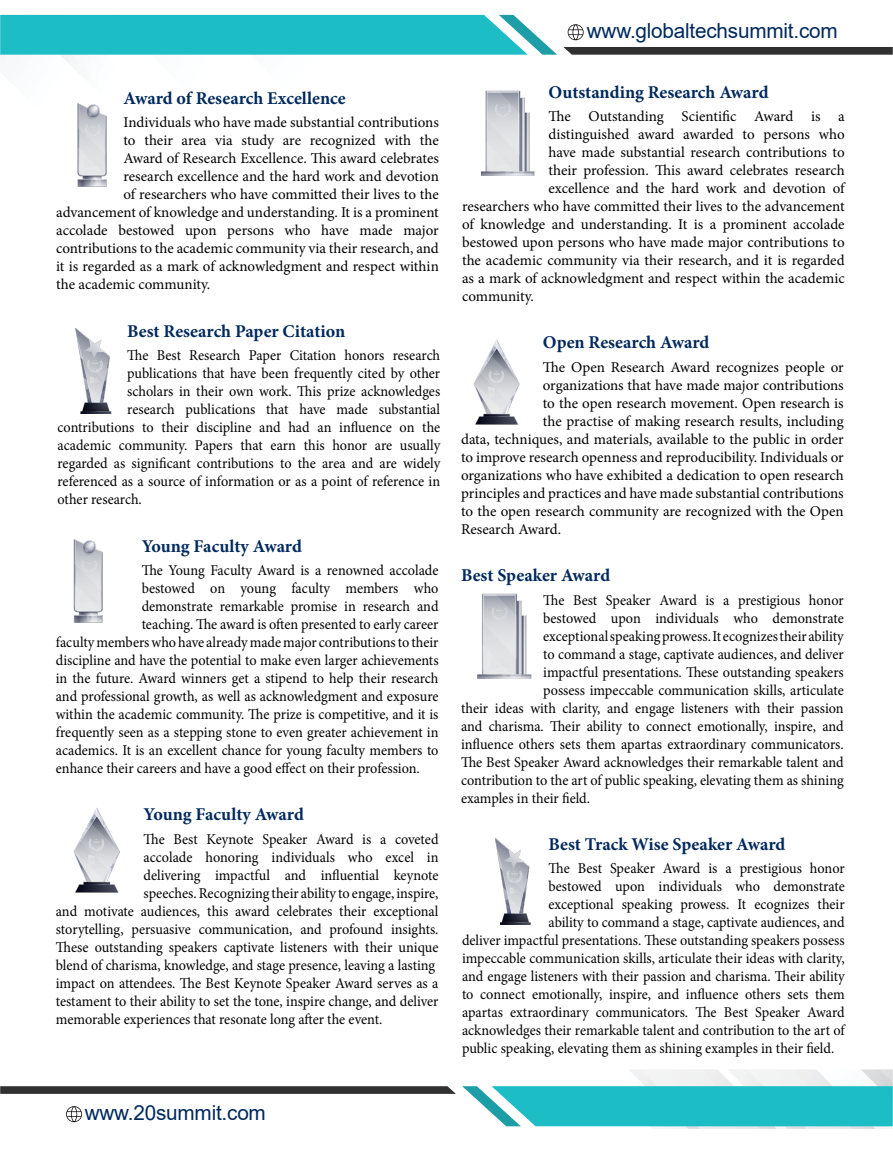
<style>
.page{position:relative;width:893px;height:1149px;background:#fff}
.page>*{position:absolute;margin:0;border:0;box-sizing:border-box;transform-origin:0 0}
.t1{font:20.7px "Arial";letter-spacing:-.01em;color:#00295d}
.t2{font:700 18px "Minion Pro";letter-spacing:-.005em;color:#00295d}
.t3{font:15px "Minion Pro";color:#000;scale:.95 1}
.t4{font:15px "Minion Pro";color:#000}
</style>
<div class="page">
<svg style="left:0;top:1086px;width:455px;height:7px;background:#393838"></svg>
<svg style="left:462px;top:1069px;width:431px;height:59px"></svg>
<svg style="left:563px;top:47px;width:330px;height:8px;background:#3d3c3c"></svg>
<svg style="left:0;top:15px;width:557px;height:50px"></svg>
<img style="left:568px;top:24px;width:16px;height:16px">
<img style="left:66px;top:1106px;width:16px;height:15px">
<img style="left:77px;top:103px;width:30px;height:84px">
<img style="left:75px;top:328px;width:37px;height:85px">
<img style="left:73px;top:539px;width:30px;height:84px">
<img style="left:73px;top:808px;width:47px;height:84px">
<img style="left:473px;top:340px;width:47px;height:84px">
<img style="left:481px;top:90px;width:54px;height:85px">
<img style="left:477px;top:593px;width:55px;height:85px">
<img style="left:494px;top:838px;width:37px;height:85px">
<p class="t2" style="left:123px;top:85px;width:224px">Award of Research Excellence</p>
<p class="t4" style="left:123px;top:112px;width:317px">Individuals who have made substantial contributions</p>
<p class="t4" style="left:123px;top:130px;width:317px">to their area via study are recognized with the</p>
<p class="t4" style="left:123px;top:148px;width:317px">Award of Research Excellence. This award celebrates</p>
<p class="t4" style="left:123px;top:166px;width:317px">research excellence and the hard work and devotion</p>
<p class="t4" style="left:123px;top:184px;width:317px">of researchers who have committed their lives to the</p>
<p class="t4" style="left:56px;top:202px;width:384px">advancement of knowledge and understanding. It is a prominent</p>
<p class="t4" style="left:56px;top:220px;width:384px">accolade bestowed upon persons who have made major</p>
<p class="t4" style="left:56px;top:238px;width:384px">contributions to the academic community via their research, and</p>
<p class="t4" style="left:56px;top:256px;width:384px">it is regarded as a mark of acknowledgment and respect within</p>
<p class="t4" style="left:56px;top:274px;width:156px">the academic community.</p>
<p class="t2" style="left:127px;top:318px;width:219px">Best Research Paper Citation</p>
<p class="t3" style="left:127px;top:345px;width:331px">The Best Research Paper Citation honors research</p>
<p class="t3" style="left:127px;top:363px;width:331px">publications that have been frequently cited by other</p>
<p class="t3" style="left:127px;top:381px;width:331px">scholars in their own work. This prize acknowledges</p>
<p class="t3" style="left:127px;top:399px;width:331px">research publications that have made substantial</p>
<p class="t3" style="left:58px;top:417px;width:404px">contributions to their discipline and had an influence on the</p>
<p class="t3" style="left:58px;top:435px;width:404px">academic community. Papers that earn this honor are usually</p>
<p class="t3" style="left:58px;top:453px;width:404px">regarded as significant contributions to the area and are widely</p>
<p class="t3" style="left:58px;top:471px;width:404px">referenced as a source of information or as a point of reference in</p>
<p class="t3" style="left:58px;top:489px;width:90px">other research.</p>
<p class="t2" style="left:142px;top:533px;width:162px">Young Faculty Award</p>
<p class="t3" style="left:142px;top:560px;width:314px">The Young Faculty Award is a renowned accolade</p>
<p class="t3" style="left:142px;top:578px;width:314px">bestowed on young faculty members who</p>
<p class="t3" style="left:142px;top:596px;width:314px">demonstrate remarkable promise in research and</p>
<p class="t3" style="left:142px;top:614px;width:314px">teaching. The award is often presented to early career</p>
<p class="t3" style="left:56px;top:632px;width:404px">faculty members who have already made major contributions to their</p>
<p class="t3" style="left:56px;top:650px;width:404px">discipline and have the potential to make even larger achievements</p>
<p class="t3" style="left:56px;top:668px;width:404px">in the future. Award winners get a stipend to help their research</p>
<p class="t3" style="left:56px;top:686px;width:404px">and professional growth, as well as acknowledgment and exposure</p>
<p class="t3" style="left:56px;top:704px;width:404px">within the academic community. The prize is competitive, and it is</p>
<p class="t3" style="left:56px;top:722px;width:404px">frequently seen as a stepping stone to even greater achievement in</p>
<p class="t3" style="left:56px;top:740px;width:404px">academics. It is an excellent chance for young faculty members to</p>
<p class="t3" style="left:56px;top:758px;width:385px">enhance their careers and have a good effect on their profession.</p>
<p class="t2" style="left:144px;top:801px;width:162px">Young Faculty Award</p>
<p class="t3" style="left:144px;top:828px;width:312px">The Best Keynote Speaker Award is a coveted</p>
<p class="t3" style="left:144px;top:846px;width:312px">accolade honoring individuals who excel in</p>
<p class="t3" style="left:144px;top:864px;width:312px">delivering impactful and influential keynote</p>
<p class="t3" style="left:144px;top:882px;width:312px">speeches. Recognizing their ability to engage, inspire,</p>
<p class="t3" style="left:56px;top:900px;width:404px">and motivate audiences, this award celebrates their exceptional</p>
<p class="t3" style="left:56px;top:918px;width:404px">storytelling, persuasive communication, and profound insights.</p>
<p class="t3" style="left:56px;top:936px;width:404px">These outstanding speakers captivate listeners with their unique</p>
<p class="t3" style="left:56px;top:954px;width:401px">blend of charisma, knowledge, and stage presence, leaving a lasting</p>
<p class="t3" style="left:56px;top:972px;width:404px">impact on attendees. The Best Keynote Speaker Award serves as a</p>
<p class="t3" style="left:56px;top:990px;width:404px">testament to their ability to set the tone, inspire change, and deliver</p>
<p class="t3" style="left:56px;top:1008px;width:345px">memorable experiences that resonate long after the event.</p>
<h1 class="t1" style="left:85px;top:1098px;width:183px">www.20summit.com</h1>
<h1 class="t1" style="left:587px;top:16px;width:252px">www.globaltechsummit.com</h1>
<p class="t2" style="left:549px;top:79px;width:221px">Outstanding Research Award</p>
<p class="t4" style="left:549px;top:106px;width:298px">The Outstanding Scientific Award is a</p>
<p class="t4" style="left:549px;top:124px;width:298px">distinguished award awarded to persons who</p>
<p class="t4" style="left:549px;top:142px;width:298px">have made substantial research contributions to</p>
<p class="t4" style="left:549px;top:160px;width:298px">their profession. This award celebrates research</p>
<p class="t4" style="left:549px;top:178px;width:298px">excellence and the hard work and devotion of</p>
<p class="t4" style="left:462px;top:196px;width:384px">researchers who have committed their lives to the advancement</p>
<p class="t4" style="left:462px;top:214px;width:384px">of knowledge and understanding. It is a prominent accolade</p>
<p class="t4" style="left:462px;top:232px;width:384px">bestowed upon persons who have made major contributions to</p>
<p class="t4" style="left:462px;top:250px;width:384px">the academic community via their research, and it is regarded</p>
<p class="t4" style="left:462px;top:268px;width:384px">as a mark of acknowledgment and respect within the academic</p>
<p class="t4" style="left:462px;top:286px;width:73px">community.</p>
<p class="t2" style="left:543px;top:330px;width:168px">Open Research Award</p>
<p class="t4" style="left:543px;top:357px;width:302px">The Open Research Award recognizes people or</p>
<p class="t4" style="left:543px;top:375px;width:302px">organizations that have made major contributions</p>
<p class="t4" style="left:543px;top:393px;width:302px">to the open research movement. Open research is</p>
<p class="t4" style="left:543px;top:411px;width:302px">the practise of making research results, including</p>
<p class="t4" style="left:461px;top:429px;width:384px">data, techniques, and materials, available to the public in order</p>
<p class="t4" style="left:461px;top:447px;width:384px">to improve research openness and reproducibility. Individuals or</p>
<p class="t4" style="left:461px;top:465px;width:384px">organizations who have exhibited a dedication to open research</p>
<p class="t4" style="left:461px;top:483px;width:384px">principles and practices and have made substantial contributions</p>
<p class="t4" style="left:461px;top:501px;width:384px">to the open research community are recognized with the Open</p>
<p class="t4" style="left:461px;top:519px;width:102px">Research Award.</p>
<p class="t2" style="left:461px;top:562px;width:151px">Best Speaker Award</p>
<p class="t3" style="left:543px;top:589px;width:318px">The Best Speaker Award is a prestigious honor</p>
<p class="t3" style="left:543px;top:607px;width:318px">bestowed upon individuals who demonstrate</p>
<p class="t3" style="left:543px;top:625px;width:318px">exceptional speaking prowess. It ecognizes their ability</p>
<p class="t3" style="left:543px;top:643px;width:318px">to command a stage, captivate audiences, and deliver</p>
<p class="t3" style="left:543px;top:661px;width:318px">impactful presentations. These outstanding speakers</p>
<p class="t3" style="left:543px;top:679px;width:318px">possess impeccable communication skills, articulate</p>
<p class="t3" style="left:461px;top:697px;width:404px">their ideas with clarity, and engage listeners with their passion</p>
<p class="t3" style="left:461px;top:715px;width:404px">and charisma. Their ability to connect emotionally, inspire, and</p>
<p class="t3" style="left:461px;top:733px;width:404px">influence others sets them apartas extraordinary communicators.</p>
<p class="t3" style="left:461px;top:751px;width:404px">The Best Speaker Award acknowledges their remarkable talent and</p>
<p class="t3" style="left:461px;top:769px;width:404px">contribution to the art of public speaking, elevating them as shining</p>
<p class="t3" style="left:461px;top:787px;width:137px">examples in their field.</p>
<p class="t2" style="left:549px;top:831px;width:238px">Best Track Wise Speaker Award</p>
<p class="t3" style="left:549px;top:858px;width:313px">The Best Speaker Award is a prestigious honor</p>
<p class="t3" style="left:549px;top:876px;width:313px">bestowed upon individuals who demonstrate</p>
<p class="t3" style="left:549px;top:894px;width:313px">exceptional speaking prowess. It ecognizes their</p>
<p class="t3" style="left:549px;top:912px;width:313px">ability to command a stage, captivate audiences, and</p>
<p class="t3" style="left:462px;top:930px;width:404px">deliver impactful presentations. These outstanding speakers possess</p>
<p class="t3" style="left:462px;top:948px;width:404px">impeccable communication skills, articulate their ideas with clarity,</p>
<p class="t3" style="left:462px;top:966px;width:404px">and engage listeners with their passion and charisma. Their ability</p>
<p class="t3" style="left:462px;top:984px;width:404px">to connect emotionally, inspire, and influence others sets them</p>
<p class="t3" style="left:462px;top:1002px;width:404px">apartas extraordinary communicators. The Best Speaker Award</p>
<p class="t3" style="left:462px;top:1020px;width:404px">acknowledges their remarkable talent and contribution to the art of</p>
<p class="t3" style="left:462px;top:1038px;width:393px">public speaking, elevating them as shining examples in their field.</p>
</div>
